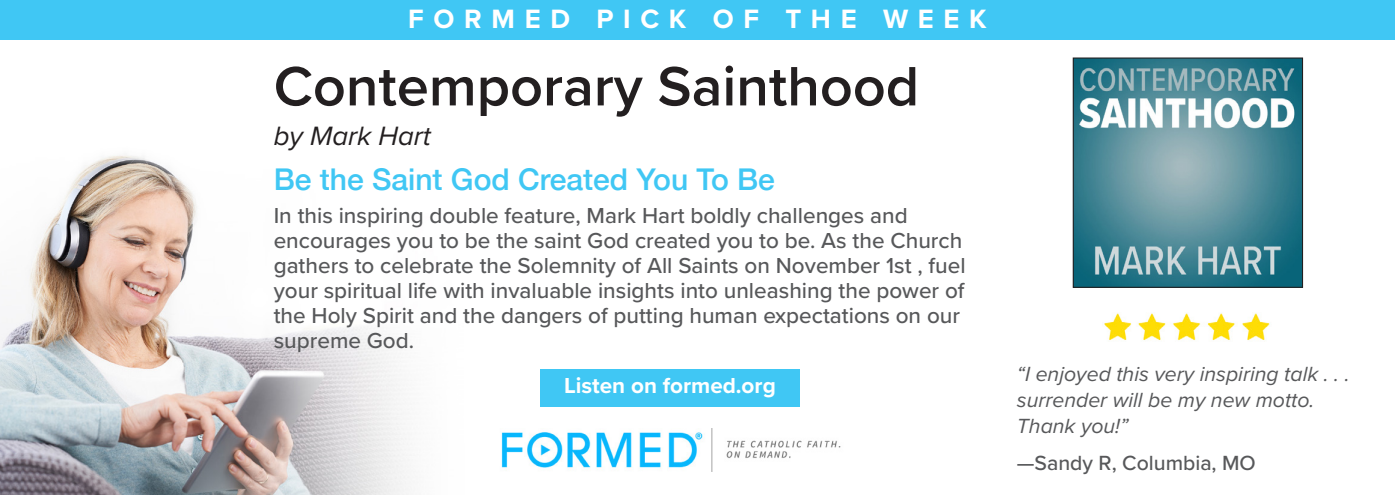
<style>
.page{position:relative;width:1395px;height:495px;background:#fff}
.page>*{position:absolute;margin:0;border:0;box-sizing:border-box;transform-origin:0 0}
.t1{font:600 57.5px "Proxima Nova";color:#231f20}
.t2{font:500 30px "Helvetica Neue";color:#40c7f4}
.t3{font:700 27.5px "Proxima Nova";letter-spacing:.35em;color:#fff}
.t4{font:italic 27.5px "Proxima Nova";color:#231f20}
.t5{font:500 22.5px/25px "Proxima Nova";color:#57585a}
.t6{font:700 22.5px "Proxima Nova";color:#fff}
.t7{font:italic 21.25px/26.2px "Proxima Nova";color:#57585a}
.t8{font:500 21.25px "Proxima Nova";color:#57585a}
</style>
<div class="page">
<img style="left:0;top:39px;width:698px;height:456px">
<img style="left:489px;top:428px;width:352px;height:44px">
<div style="left:0;top:0;width:1395px;height:39px;background:#40c7f4"></div>
<img style="left:1075px;top:60px;width:226px;height:226px">
<div style="left:1073px;top:58px;width:230px;height:230px;border:1px solid #231f20"></div>
<img style="left:1104px;top:313px;width:166px;height:29px">
<div style="left:540px;top:369px;width:260px;height:37px;background:#40c7f4"></div>
<p class="t3" style="left:408px;top:-2px;width:580px">FORMED PICK OF THE WEEK</p>
<p class="t1" style="left:274px;top:43px;width:647px">Contemporary Sainthood</p>
<p class="t4" style="left:274px;top:116px;width:159px">by Mark Hart</p>
<p class="t2" style="left:274px;top:155px;width:503px">Be the Saint God Created You To Be</p>
<p class="t5" style="left:274px;top:202px;width:693px">In this inspiring double feature, Mark Hart boldly challenges and encourages you to be the saint God created you to be. As the Church gathers to celebrate the Solemnity of All Saints on November 1st , fuel your spiritual life with invaluable insights into unleashing the power of the Holy Spirit and the dangers of putting human expectations on our supreme God.</p>
<p class="t6" style="left:564px;top:369px;width:213px">Listen on formed.org</p>
<p class="t7" style="left:1017px;top:360px;width:334px">“I enjoyed this very inspiring talk . . . surrender will be my new motto.<br>Thank you!”</p>
<p class="t8" style="left:1017px;top:447px;width:241px">—Sandy R, Columbia, MO</p>
</div>
